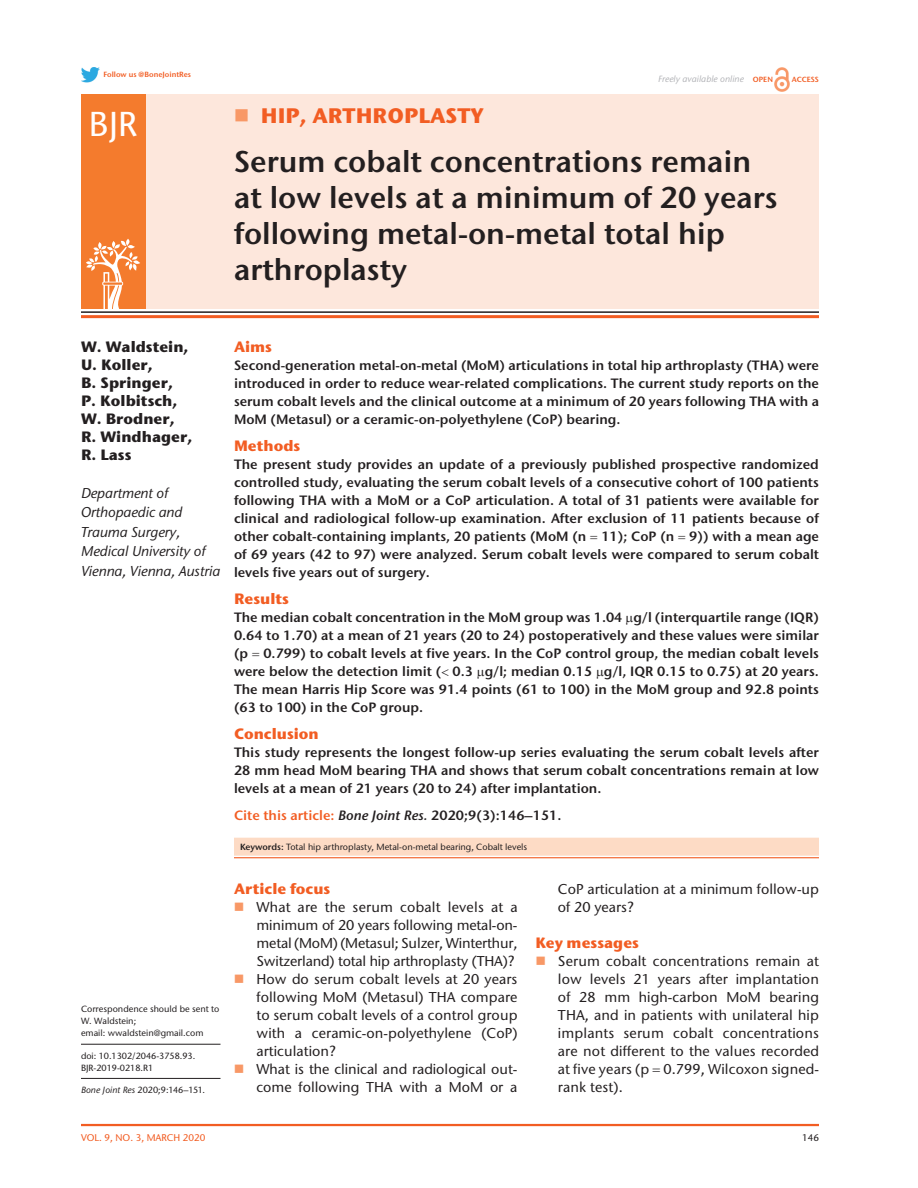
<style>
.page{position:relative;width:918px;height:1188px;background:#fff}
.page>*{position:absolute;margin:0;border:0;box-sizing:border-box;transform-origin:0 0}
.t1{font:500 34.5px "Stone Sans ITC Pro";color:#fff}
.t2{font:600 30px/36px "Stone Sans ITC Pro";color:#231f20}
.t3{font:700 21px "Stone Sans ITC Pro";color:#f25d23}
.t4{font:700 15px/18px "Stone Sans ITC Pro";color:#231f20}
.t5{font:700 15px "Stone Sans ITC Pro";color:#f25d23}
.t6{font:500 14.25px/18px "Stone Sans ITC Pro";letter-spacing:.005em;color:#231f20}
.t7{font:italic 500 14.25px/19.5px "Stone Sans ITC Pro";letter-spacing:-.01em;color:#231f20}
.t8{font:600 13.5px/18px "Stone Sans ITC Pro";color:#231f20;text-align:justify}
.t9{font:500 9.75px "Stone Sans ITC Pro";color:#f25d23}
.t10{font:500 9.75px "Stone Sans ITC Pro";color:#231f20}
.t11{font:500 9px/12px "Stone Sans ITC Pro";color:#231f20}
.t12{font:italic 500 9px "Stone Sans ITC Pro";color:#b2b3b7}
.t13{font:600 7.5px "Stone Sans ITC Pro";color:#f25d23}
.s1{font-weight:600;font-style:normal;font-size:7.5px;color:#f25d23}
.s2{font-style:italic}
.s3{color:#f25d23}
.s4{font-weight:600}
</style>
<div class="page">
<hr style="left:81px;top:1124px;width:738px;height:2px;background:#f25d23">
<img style="left:775px;top:68px;width:15px;height:23px">
<div style="left:81px;top:94px;width:738px;height:215px;background:#fde7dc"></div>
<div style="left:81px;top:94px;width:64px;height:215px;background:#f47b2d"></div>
<svg style="left:86px;top:239px;width:54px;height:70px"></svg>
<hr style="left:81px;top:311px;width:738px;height:2px;background:#231f20">
<hr style="left:81px;top:315px;width:738px;height:3px;background:#f25d23">
<img style="left:81px;top:67px;width:19px;height:15px">
<div style="left:234px;top:838px;width:585px;height:18px;background:#fddbc5"></div>
<hr style="left:234px;top:857px;width:585px;height:1px;background:#f25d23">
<hr style="left:81px;top:1078px;width:139px;height:1px;background:#231f20">
<hr style="left:81px;top:1044px;width:139px;height:1px;background:#231f20">
<p class="t13" style="left:103px;top:70px;width:89px">Follow us @BoneJointRes</p>
<h1 class="t1" style="left:89px;top:103px;width:50px">BJR</h1>
<h3 class="t3" style="left:261px;top:102px;width:225px">Hip, Arthroplasty</h3>
<p class="t12" style="left:658px;top:73px;width:116px">Freely available online <span class="s1">open</span></p>
<p class="t13" style="left:792px;top:75px;width:29px">Access</p>
<h2 class="t2" style="left:234px;top:143px;width:545px">Serum cobalt concentrations remain at low levels at a minimum of 20 years following metal-on-metal total hip arthroplasty</h2>
<p class="t4" style="left:81px;top:338px;width:113px">W. Waldstein,<br>U. Koller,<br>B. Springer,<br>P. Kolbitsch,<br>W. Brodner,<br>R. Windhager,<br>R. Lass</p>
<p class="t7" style="left:81px;top:483px;width:141px">Department of<br>Orthopaedic and<br>Trauma Surgery,<br>Medical University of<br>Vienna, Vienna, Austria</p>
<p class="t11" style="left:81px;top:1003px;width:140px">Correspondence should be sent to<br>W. Waldstein;<br>email: wwaldstein@gmail.com</p>
<p class="t11" style="left:81px;top:1049px;width:116px">doi: 10.1302/2046-3758.93.<br>BJR-2019-0218.R1</p>
<p class="t11" style="left:81px;top:1084px;width:126px"><span class="s2">Bone Joint Res</span> 2020;9:146–151.</p>
<p class="t5" style="left:234px;top:337px;width:39px">Aims</p>
<p class="t8" style="left:234px;top:356px;width:587px">Second-generation metal-on-metal (MoM) articulations in total hip arthroplasty (THA) were introduced in order to reduce wear-related complications. The current study reports on the serum cobalt levels and the clinical outcome at a minimum of 20 years following THA with a MoM (Metasul) or a ceramic-on-polyethylene (CoP) bearing.</p>
<p class="t5" style="left:234px;top:436px;width:68px">Methods</p>
<p class="t8" style="left:234px;top:455px;width:587px">The present study provides an update of a previously published prospective randomized controlled study, evaluating the serum cobalt levels of a consecutive cohort of 100 patients following THA with a MoM or a CoP articulation. A total of 31 patients were available for clinical and radiological follow-up examination. After exclusion of 11 patients because of other cobalt-containing implants, 20 patients (MoM (n 11); CoP (n 9)) with a mean age of 69 years (42 to 97) were analyzed. Serum cobalt levels were compared to serum cobalt levels five years out of surgery.</p>
<p class="t5" style="left:234px;top:589px;width:56px">Results</p>
<p class="t8" style="left:234px;top:608px;width:587px">The median cobalt concentration in the MoM group was 1.04 g/l (interquartile range (IQR)<br>0.64 to 1.70) at a mean of 21 years (20 to 24) postoperatively and these values were similar (p 0.799) to cobalt levels at five years. In the CoP control group, the median cobalt levels were below the detection limit ( 0.3 g/l; median 0.15 g/l, IQR 0.15 to 0.75) at 20 years.<br>The mean Harris Hip Score was 91.4 points (61 to 100) in the MoM group and 92.8 points (63 to 100) in the CoP group.</p>
<p class="t5" style="left:234px;top:724px;width:86px">Conclusion</p>
<p class="t8" style="left:234px;top:743px;width:587px">This study represents the longest follow-up series evaluating the serum cobalt levels after 28 mm head MoM bearing THA and shows that serum cobalt concentrations remain at low levels at a mean of 21 years (20 to 24) after implantation.</p>
<p class="t8" style="left:234px;top:806px;width:329px"><span class="s3">Cite this article:</span> <span class="s2">Bone Joint Res.</span> 2020;9(3):146–151.</p>
<p class="t11" style="left:240px;top:840px;width:289px"><span class="s4">Keywords:</span> Total hip arthroplasty, Metal-on-metal bearing, Cobalt levels</p>
<p class="t5" style="left:234px;top:879px;width:98px">Article focus</p>
<p class="t6" style="left:256px;top:898px;width:263px">What are the serum cobalt levels at a minimum of 20 years following metal-on&shy;metal (MoM) (Metasul; Sulzer, Winterthur, Switzerland) total hip arthroplasty (THA)?<br>How do serum cobalt levels at 20 years following MoM (Metasul) THA compare to serum cobalt levels of a control group with a ceramic-on-polyethylene (CoP) articulation?<br>What is the clinical and radiological out&shy;come following THA with a MoM or a</p>
<p class="t6" style="left:558px;top:880px;width:263px">CoP articulation at a minimum follow-up of 20 years?</p>
<p class="t5" style="left:536px;top:933px;width:105px">Key messages</p>
<p class="t6" style="left:558px;top:952px;width:263px;text-align:justify">Serum cobalt concentrations remain at low levels 21 years after implantation of 28 mm high-carbon MoM bearing THA, and in patients with unilateral hip implants serum cobalt concentrations are not different to the values recorded at five years (p 0.799, Wilcoxon signed&shy;rank test).</p>
<p class="t9" style="left:81px;top:1132px;width:126px">vol. 9, NO. 3, MARCH 2020</p>
<p class="t10" style="left:802px;top:1132px;width:18px">146</p>
</div>
